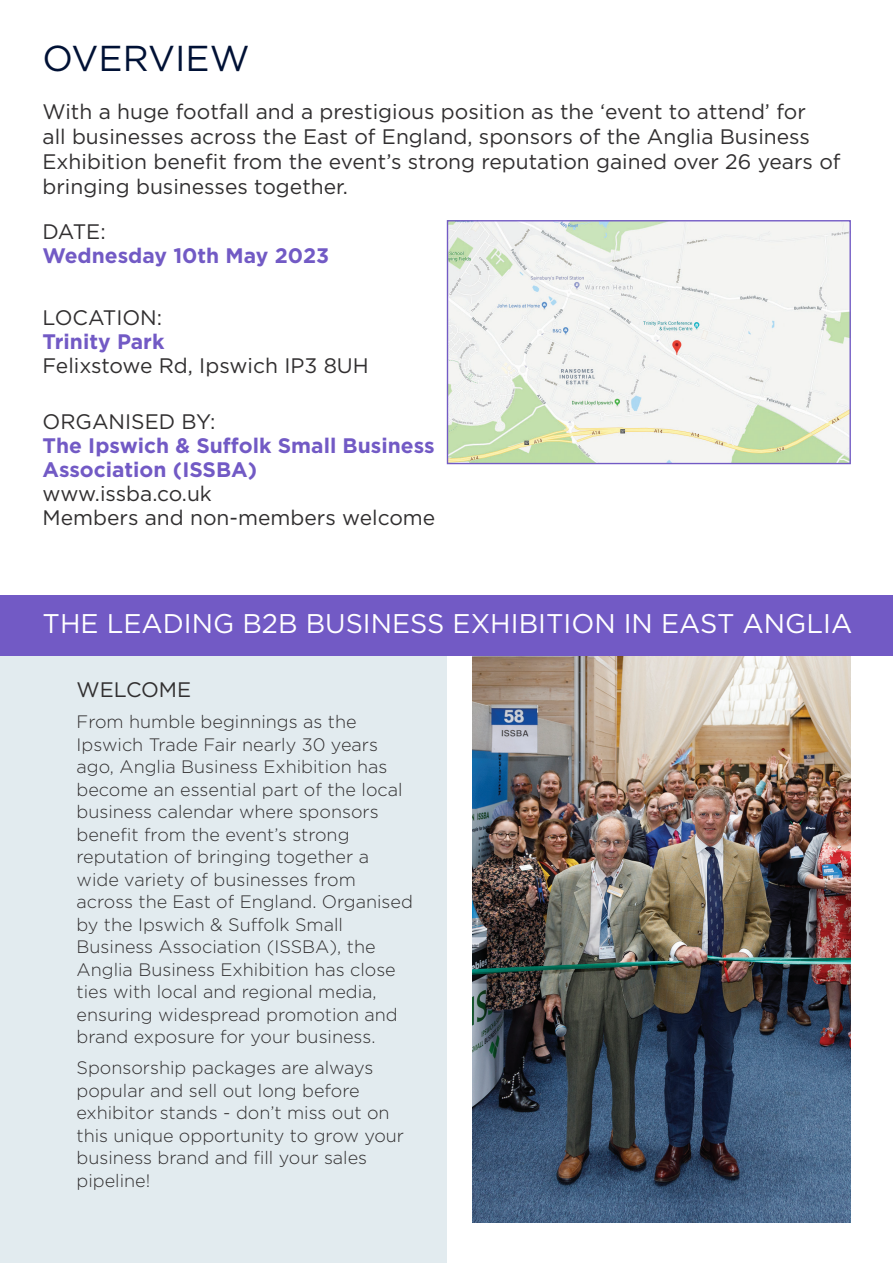
<style>
.page{position:relative;width:893px;height:1263px;background:#fff}
.page>*{position:absolute;margin:0;border:0;box-sizing:border-box;transform-origin:0 0}
.heading{font:36px "Gotham";color:#001135}
.intro{font:27px "Gotham";color:#fff}
.intro-2{font:21px/25.2px "Gotham";color:#312f30}
.purpletext{font:700 21px/24px "Gotham";color:#725ac5}
.purpletext-2{font:21px "Gotham";color:#312f30}
.t1{font:300 18px/22.5px "Gotham";color:#312f30}
</style>
<div class="page">
<img style="left:472px;top:655px;width:378px;height:567px">
<div style="left:0;top:648px;width:447px;height:615px;background:#e2ebef"></div>
<img style="left:449px;top:222px;width:400px;height:240px">
<div style="left:447px;top:220px;width:404px;height:244px;border:1px solid #725ac5"></div>
<div style="left:0;top:595px;width:893px;height:60px;background:#725ac5"></div>
<p class="heading" style="left:43px;top:36px;width:209px">OVERVIEW</p>
<p class="intro-2" style="left:43px;top:98px;width:800px">With a huge footfall and a prestigious position as the ‘event to attend’ for<br>all businesses across the East of England, sponsors of the Anglia Business Exhibition benefit from the event’s strong reputation gained over 26 years of bringing businesses together.</p>
<p class="intro-2" style="left:43px;top:218px;width:65px">DATE:</p>
<p class="purpletext" style="left:43px;top:243px;width:288px">Wednesday 10th May 2023</p>
<p class="intro-2" style="left:43px;top:305px;width:121px">LOCATION:</p>
<p class="purpletext" style="left:43px;top:329px;width:123px">Trinity Park</p>
<p class="intro-2" style="left:43px;top:353px;width:328px">Felixstowe Rd, Ipswich IP3 8UH</p>
<p class="intro-2" style="left:43px;top:408px;width:175px">ORGANISED BY:</p>
<p class="purpletext" style="left:43px;top:433px;width:394px">The Ipswich &amp; Suffolk Small Business<br>Association (ISSBA)</p>
<p class="purpletext-2" style="left:43px;top:480px;width:171px">www.issba.co.uk</p>
<p class="purpletext-2" style="left:43px;top:504px;width:394px">Members and non-members welcome</p>
<p class="intro" style="left:43px;top:606px;width:811px">THE LEADING B2B BUSINESS EXHIBITION IN EAST ANGLIA</p>
<p class="intro-2" style="left:77px;top:677px;width:116px">WELCOME</p>
<p class="t1" style="left:77px;top:710px;width:338px">From humble beginnings as the Ipswich Trade Fair nearly 30 years ago, Anglia Business Exhibition has become an essential part of the local business calendar where sponsors benefit from the event’s strong reputation of bringing together a wide variety of businesses from across the East of England. Organised by the Ipswich &amp; Suffolk Small Business Association (ISSBA), the Anglia Business Exhibition has close ties with local and regional media, ensuring widespread promotion and brand exposure for your business.</p>
<p class="t1" style="left:77px;top:1056px;width:329px">Sponsorship packages are always popular and sell out long before exhibitor stands - don’t miss out on this unique opportunity to grow your business brand and fill your sales pipeline!</p>
</div>
